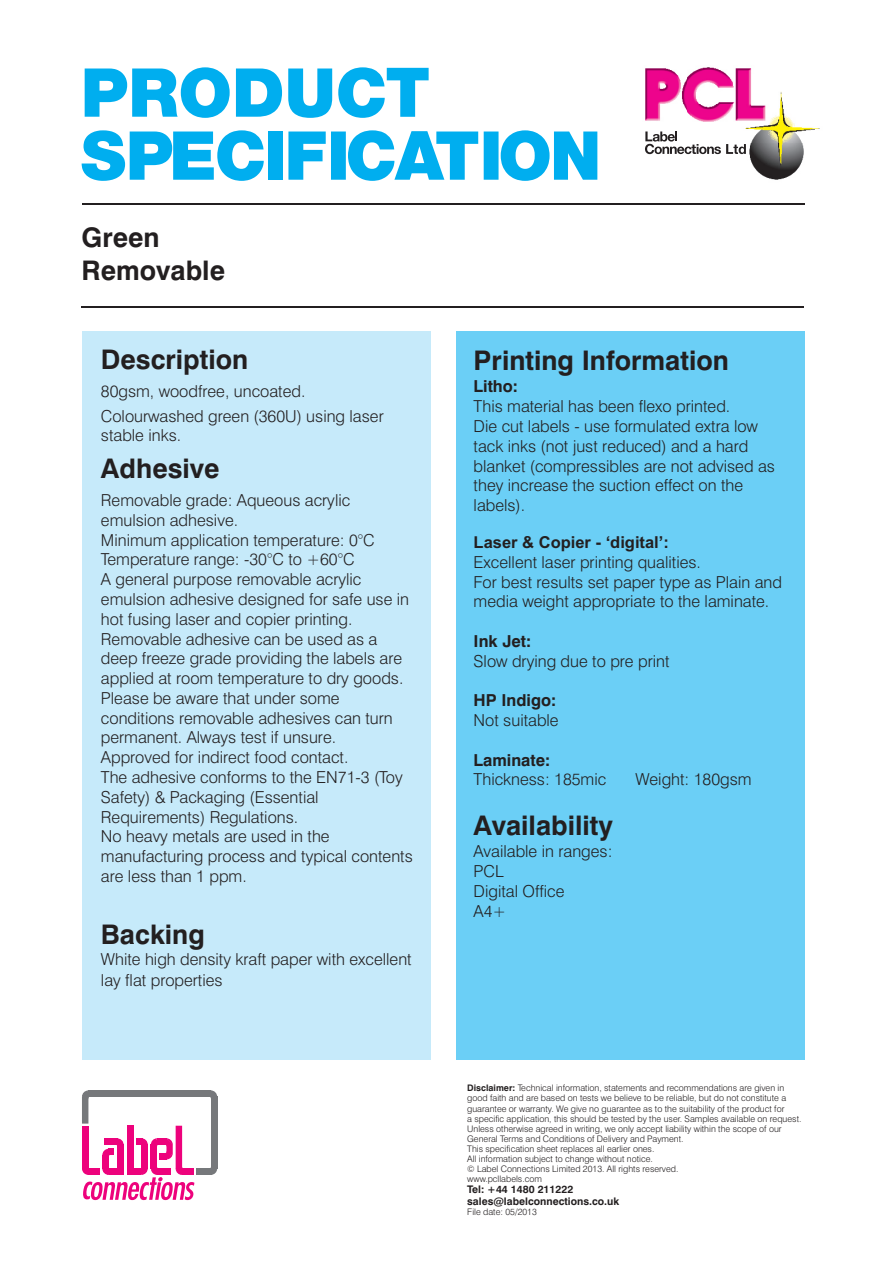
<style>
.page{position:relative;width:893px;height:1263px;background:#fff}
.page>*{position:absolute;margin:0;border:0;box-sizing:border-box;transform-origin:0 0}
.t1{font:900 67.5px "Swiss 721 BT";color:#00aeef}
.t2{font:700 27px/32.4px "Swiss 721 BT";color:#231f20}
.t3{font:300 16.5px/19.8px "Swiss 721 BT";color:#231f20}
.t4{font:700 16.5px "Swiss 721 BT";color:#231f20}
.t5{font:700 16.5px "Arial";color:#231f20}
.t6{font:700 10.5px/11.7px "Swiss 721 BT";color:#231f20}
.t7{font:300 9px/10.1px "Swiss 721 BT";color:#231f20}
.s1{font-weight:700}
</style>
<div class="page">
<div style="left:82px;top:331px;width:348px;height:729px;background:#c6eafa"></div>
<svg style="left:85px;top:67px;width:344px;height:51px"></svg>
<svg style="left:82px;top:130px;width:182px;height:51px"></svg>
<div style="left:268px;top:131px;width:15px;height:49px;background:#00aeef"></div>
<svg style="left:288px;top:130px;width:106px;height:51px"></svg>
<svg style="left:436px;top:130px;width:161px;height:51px"></svg>
<hr style="left:82px;top:203px;width:722px;height:1px;background:#231f20">
<hr style="left:82px;top:306px;width:722px;height:1px;background:#231f20">
<div style="left:211px;top:1096px;width:6px;height:73px;background:#76787b"></div>
<div style="left:89px;top:1090px;width:122px;height:7px;background:#76787b"></div>
<div style="left:196px;top:1168px;width:16px;height:7px;background:#76787b"></div>
<svg style="left:210px;top:1090px;width:7px;height:8px"></svg>
<svg style="left:210px;top:1167px;width:7px;height:8px"></svg>
<svg style="left:82px;top:1090px;width:112px;height:110px"></svg>
<div style="left:457px;top:332px;width:348px;height:728px;background:#6bcff6"></div>
<img style="left:645px;top:67px;width:175px;height:113px">
<svg style="left:645px;top:131px;width:101px;height:23px"></svg>
<h2 class="t2" style="left:82px;top:224px;width:145px">Green<br>Removable</h2>
<h1 class="t1" style="left:395px;top:128px;width:51px">A</h1>
<h2 class="t2" style="left:101px;top:346px;width:149px">Description</h2>
<p class="t3" style="left:101px;top:381px;width:284px;line-height:24.5px">80gsm, woodfree, uncoated.<br>Colourwashed green (360U) using laser</p>
<p class="t3" style="left:101px;top:427px;width:82px">stable inks.</p>
<h2 class="t2" style="left:101px;top:455px;width:120px">Adhesive</h2>
<p class="t3" style="left:101px;top:492px;width:313px">Removable grade: Aqueous acrylic emulsion adhesive.<br>Minimum application temperature: 0°C Temperature range: -30°C to +60°C<br>A general purpose removable acrylic emulsion adhesive designed for safe use in hot fusing laser and copier printing.<br>Removable adhesive can be used as a deep freeze grade providing the labels are applied at room temperature to dry goods.<br>Please be aware that under some conditions removable adhesives can turn permanent. Always test if unsure.<br>Approved for indirect food contact.<br>The adhesive conforms to the EN71-3 (Toy Safety) &amp; Packaging (Essential Requirements) Regulations.<br>No heavy metals are used in the manufacturing process and typical contents are less than 1 ppm.</p>
<h2 class="t2" style="left:101px;top:921px;width:105px">Backing</h2>
<p class="t3" style="left:101px;top:950px;width:312px;line-height:20.7px">White high density kraft paper with excellent lay flat properties</p>
<h2 class="t2" style="left:474px;top:347px;width:257px">Printing Information</h2>
<p class="t4" style="left:474px;top:380px;width:46px">Litho:</p>
<p class="t3" style="left:474px;top:398px;width:303px">This material has been flexo printed.<br>Die cut labels - use formulated extra low tack inks (not just reduced) and a hard blanket (compressibles are not advised as they increase the suction effect on the labels).</p>
<p class="t5" style="left:474px;top:536px;width:197px">Laser &amp; Copier - ‘digital’:</p>
<p class="t3" style="left:474px;top:553px;width:310px">Excellent laser printing qualities.<br>For best results set paper type as Plain and media weight appropriate to the laminate.</p>
<p class="t4" style="left:474px;top:634px;width:59px">Ink Jet:</p>
<p class="t3" style="left:474px;top:652px;width:197px">Slow drying due to pre print</p>
<p class="t4" style="left:474px;top:694px;width:84px">HP Indigo:</p>
<p class="t3" style="left:474px;top:712px;width:87px">Not suitable</p>
<p class="t4" style="left:474px;top:753px;width:78px">Laminate:</p>
<p class="t3" style="left:474px;top:771px;width:134px">Thickness: 185mic</p>
<p class="t3" style="left:636px;top:771px;width:117px">Weight: 180gsm</p>
<h2 class="t2" style="left:474px;top:812px;width:141px">Availability</h2>
<p class="t3" style="left:474px;top:843px;width:140px">Available in ranges:<br>PCL<br>Digital Office<br>A4+</p>
<p class="t7" style="left:467px;top:1083px;width:336px"><span class="s1">Disclaimer:</span> Technical information, statements and recommendations are given in good faith and are based on tests we believe to be reliable, but do not constitute a guarantee or warranty. We give no guarantee as to the suitability of the product for<br>a specific application, this should be tested by the user. Samples available on request.<br>Unless otherwise agreed in writing, we only accept liability within the scope of our General Terms and Conditions of Delivery and Payment.<br>This specification sheet replaces all earlier ones.<br>All information subject to change without notice.<br>© Label Connections Limited 2013. All rights reserved.<br>www.pcllabels.com</p>
<p class="t6" style="left:467px;top:1185px;width:154px">Tel: +44 1480 211222 sales@labelconnections.co.uk</p>
<p class="t7" style="left:467px;top:1208px;width:71px">File date: 05/2013</p>
</div>
